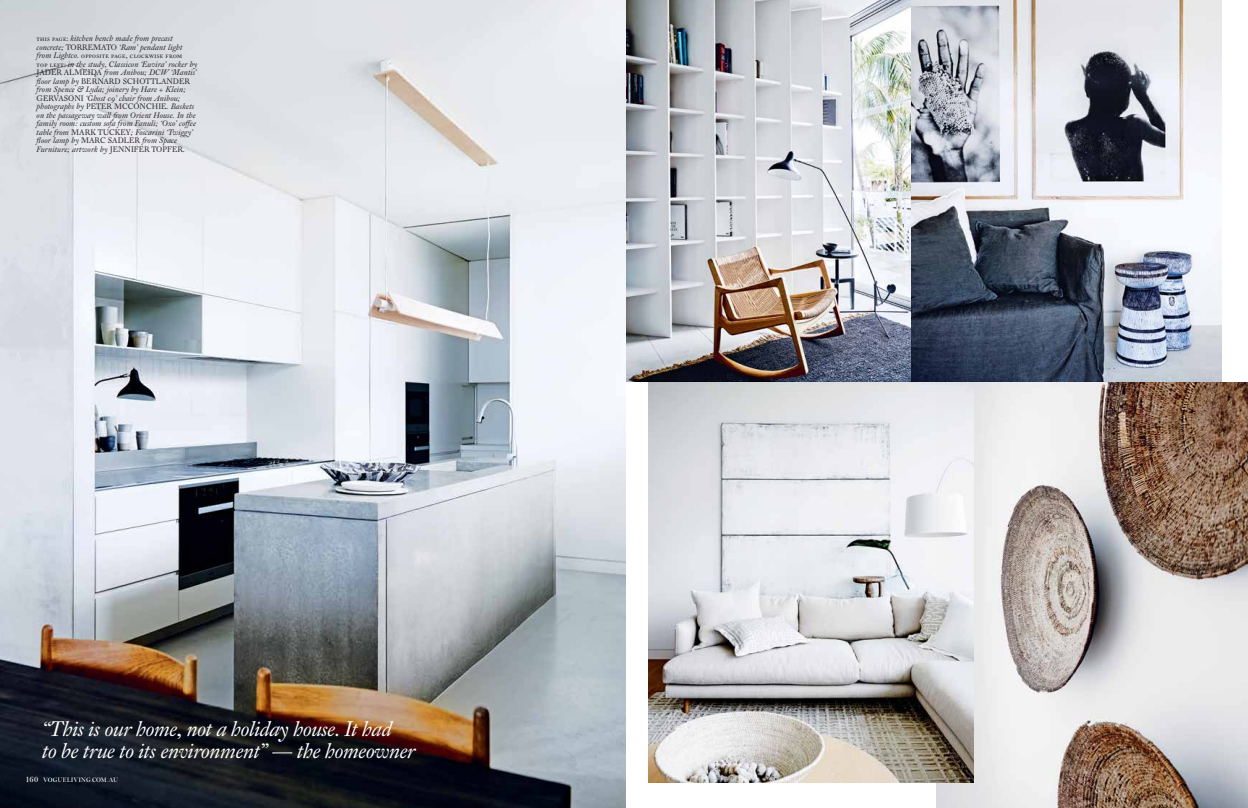
<style>
.page{position:relative;width:1248px;height:808px;background:#fff}
.page>*{position:absolute;margin:0;border:0;box-sizing:border-box;transform-origin:0 0}
.t1{font:italic 21px/22px "Fleischman BT Pro";letter-spacing:-.02em;color:#fff}
.t2{font:italic 8px/8.5px "Fleischman BT Pro";letter-spacing:.01em;color:#231f20}
.t3{font:7.5px "Fleischman BT Pro";letter-spacing:.04em;color:#231f20}
.t4{font:6.3px "Glanz Regular Txt";letter-spacing:.06em;color:#fff}
.s1{font-style:normal;font-size:7.5px}
.s2{font-style:normal}
.s3{font-style:italic;font-size:8px}
.s4{font-size:7.5px}
</style>
<div class="page">
<img style="left:935px;top:382px;width:312px;height:426px">
<img style="left:648px;top:382px;width:325px;height:400px">
<img style="left:625px;top:0;width:286px;height:382px">
<img style="left:0;top:0;width:625px;height:808px">
<img style="left:911px;top:0;width:309px;height:382px">
<p class="t2" style="left:37px;top:34px;width:147px"><span class="s1">this page:</span> kitchen bench made from precast concrete; <span class="s2">TORREMATO</span> ‘Ram’ pendant light</p>
<p class="t3" style="left:37px;top:51px;width:147px"><span class="s3">from Lightco.</span> opposite page, clockwise from</p>
<p class="t2" style="left:37px;top:60px;width:162px"><span class="s1">top left:</span> in the study, Classicon ‘Euvira’ rocker by <span class="s2">JADER ALMEIDA</span> from Anibou; DCW ‘Mantis’ floor lamp by <span class="s2">BERNARD SCHOTTLANDER </span>from Spence &amp; Lyda; joinery by Hare + Klein; <span class="s2">GERVASONI</span> ‘Ghost 09’ chair from Anibou; photographs by <span class="s2">PETER MCCONCHIE</span>. Baskets on the passageway wall from Orient House. In the family room: custom sofa from Fanuli; ‘Oxo’ coffee table from <span class="s2">MARK TUCKEY</span>; Foscarini ‘Twiggy’ floor lamp by <span class="s2">MARC SADLER</span> from Space Furniture; artwork by <span class="s2">JENNIFER TOPFER</span>.</p>
<h1 class="t1" style="left:42px;top:718px;width:375px">“This is our home, not a holiday house. It had<br>to be true to its environment” — the homeowner</h1>
<p class="t4" style="left:26px;top:776px;width:93px"><span class="s4">160</span> VOGUELIVING.COM.AU</p>
</div>
